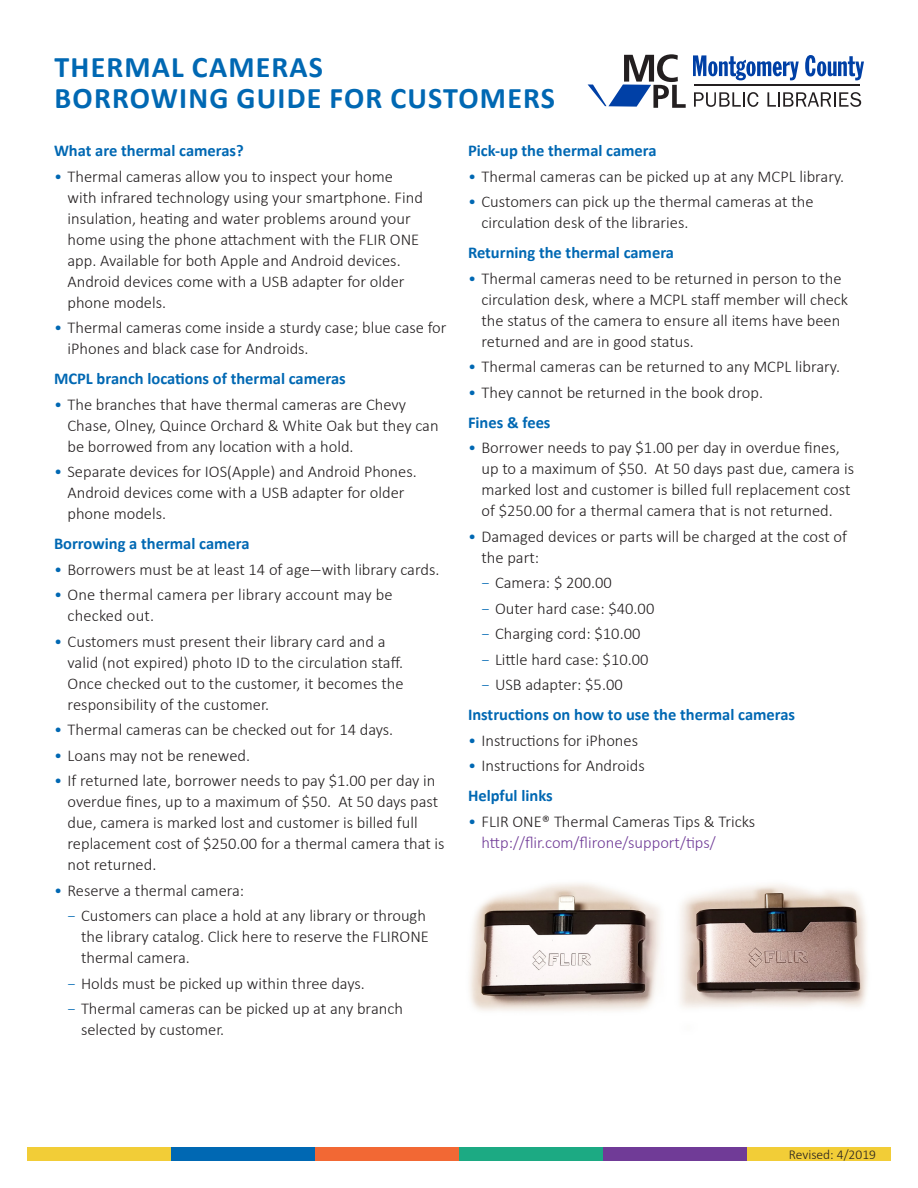
<style>
.page{position:relative;width:918px;height:1188px;background:#fff}
.page>*{position:absolute;margin:0;border:0;box-sizing:border-box;transform-origin:0 0}
.t1{font:700 30px "Calibri";letter-spacing:.04em;color:#0068b3}
.t2{font:300 16.5px/21px "Calibri";color:#231f20}
.body_bold{font:700 16.5px "Calibri";color:#0068b3}
.t3{font:300 16.5px/21px "Calibri";color:#703b97}
.t4{font:300 13.5px "Calibri";color:#231f20}
.s1{color:#0068b3}
.s2{color:#231f20}
</style>
<div class="page">
<img style="left:469px;top:883px;width:399px;height:128px">
<svg style="left:588px;top:54px;width:98px;height:54px"></svg>
<svg style="left:693px;top:55px;width:106px;height:25px"></svg>
<svg style="left:805px;top:55px;width:59px;height:25px"></svg>
<svg style="left:694px;top:92px;width:65px;height:15px"></svg>
<svg style="left:767px;top:92px;width:94px;height:15px"></svg>
<hr style="left:694px;top:85px;width:165px;height:1px;background:#231f20">
<div style="left:315px;top:1148px;width:144px;height:13px;background:#f26834"></div>
<div style="left:27px;top:1148px;width:144px;height:13px;background:#f2cd37"></div>
<div style="left:747px;top:1148px;width:144px;height:13px;background:#f2cd37"></div>
<div style="left:603px;top:1148px;width:144px;height:13px;background:#703b97"></div>
<div style="left:459px;top:1148px;width:144px;height:13px;background:#1caa83"></div>
<div style="left:171px;top:1148px;width:144px;height:13px;background:#0068b3"></div>
<p class="t1" style="left:55px;top:46px;width:270px">THERMAL CAMERAS</p>
<p class="t1" style="left:55px;top:77px;width:502px">BORROWING GUIDE FOR CUSTOMERS</p>
<p class="body_bold" style="left:54px;top:139px;width:191px">What are thermal cameras?</p>
<p class="t2" style="left:68px;top:166px;width:357px;text-indent:-14px"><span class="s1">•</span> Thermal cameras allow you to inspect your home with infrared technology using your smartphone. Find insulation, heating and water problems around your home using the phone attachment with the FLIR ONE app. Available for both Apple and Android devices.<br>Android devices come with a USB adapter for older phone models.</p>
<p class="t2" style="left:68px;top:317px;width:381px;text-indent:-14px"><span class="s1">•</span> Thermal cameras come inside a sturdy case; blue case for iPhones and black case for Androids.</p>
<p class="body_bold" style="left:54px;top:367px;width:293px">MCPL branch locations of thermal cameras</p>
<p class="t2" style="left:68px;top:394px;width:373px;text-indent:-14px"><span class="s1">•</span> The branches that have thermal cameras are Chevy<br>Chase, Olney, Quince Orchard &amp; White Oak but they can be borrowed from any location with a hold.</p>
<p class="t2" style="left:68px;top:461px;width:351px;text-indent:-14px"><span class="s1">•</span> Separate devices for IOS(Apple) and Android Phones.<br>Android devices come with a USB adapter for older phone models.</p>
<p class="body_bold" style="left:54px;top:532px;width:197px">Borrowing a thermal camera</p>
<p class="t2" style="left:54px;top:559px;width:387px"><span class="s1">•</span> Borrowers must be at least 14 of age—with library cards.</p>
<p class="t2" style="left:68px;top:584px;width:327px;text-indent:-14px"><span class="s1">•</span> One thermal camera per library account may be checked out.</p>
<p class="t2" style="left:68px;top:631px;width:338px;text-indent:-14px"><span class="s1">•</span> Customers must present their library card and a valid (not expired) photo ID to the circulation staff.<br>Once checked out to the customer, it becomes the responsibility of the customer.</p>
<p class="t2" style="left:54px;top:719px;width:341px"><span class="s1">•</span> Thermal cameras can be checked out for 14 days.</p>
<p class="t2" style="left:54px;top:745px;width:198px"><span class="s1">•</span> Loans may not be renewed.</p>
<p class="t2" style="left:68px;top:770px;width:379px;text-indent:-14px"><span class="s1">•</span> If returned late, borrower needs to pay $1.00 per day in overdue fines, up to a maximum of $50. At 50 days past due, camera is marked lost and customer is billed full replacement cost of $250.00 for a thermal camera that is not returned.</p>
<p class="t2" style="left:54px;top:880px;width:192px"><span class="s1">•</span> Reserve a thermal camera:</p>
<p class="t2" style="left:81px;top:905px;width:349px;text-indent:-14px"><span class="s1">−</span> Customers can place a hold at any library or through the library catalog. Click here to reserve the FLIRONE thermal camera.</p>
<p class="t2" style="left:68px;top:973px;width:299px"><span class="s1">−</span> Holds must be picked up within three days.</p>
<p class="t2" style="left:81px;top:998px;width:323px;text-indent:-14px"><span class="s1">−</span> Thermal cameras can be picked up at any branch selected by customer.</p>
<p class="body_bold" style="left:468px;top:139px;width:190px">Pick-up the thermal camera</p>
<p class="t2" style="left:468px;top:166px;width:378px"><span class="s1">•</span> Thermal cameras can be picked up at any MCPL library.</p>
<p class="t2" style="left:482px;top:191px;width:334px;text-indent:-14px"><span class="s1">•</span> Customers can pick up the thermal cameras at the circulation desk of the libraries.</p>
<p class="body_bold" style="left:468px;top:241px;width:208px">Returning the thermal camera</p>
<p class="t2" style="left:482px;top:268px;width:368px;text-indent:-14px"><span class="s1">•</span> Thermal cameras need to be returned in person to the circulation desk, where a MCPL staff member will check the status of the camera to ensure all items have been returned and are in good status.</p>
<p class="t2" style="left:468px;top:356px;width:374px"><span class="s1">•</span> Thermal cameras can be returned to any MCPL library.</p>
<p class="t2" style="left:468px;top:382px;width:297px"><span class="s1">•</span> They cannot be returned in the book drop.</p>
<p class="body_bold" style="left:468px;top:411px;width:84px">Fines &amp; fees</p>
<p class="t2" style="left:482px;top:437px;width:374px;text-indent:-14px"><span class="s1">•</span> Borrower needs to pay $1.00 per day in overdue fines, up to a maximum of $50. At 50 days past due, camera is marked lost and customer is billed full replacement cost of $250.00 for a thermal camera that is not returned.</p>
<p class="t2" style="left:482px;top:526px;width:367px;text-indent:-14px"><span class="s1">•</span> Damaged devices or parts will be charged at the cost of the part:</p>
<p class="t2" style="left:482px;top:572px;width:132px"><span class="s1">−</span> Camera: $ 200.00</p>
<p class="t2" style="left:482px;top:598px;width:174px"><span class="s1">−</span> Outer hard case: $40.00</p>
<p class="t2" style="left:482px;top:623px;width:160px"><span class="s1">−</span> Charging cord: $10.00</p>
<p class="t2" style="left:482px;top:649px;width:169px"><span class="s1">−</span> Little hard case: $10.00</p>
<p class="t2" style="left:482px;top:674px;width:143px"><span class="s1">−</span> USB adapter: $5.00</p>
<p class="body_bold" style="left:468px;top:703px;width:329px">Instructions on how to use the thermal cameras</p>
<p class="t2" style="left:468px;top:730px;width:172px"><span class="s1">•</span> Instructions for iPhones</p>
<p class="t2" style="left:468px;top:755px;width:178px"><span class="s1">•</span> Instructions for Androids</p>
<p class="body_bold" style="left:468px;top:784px;width:86px">Helpful links</p>
<p class="t3" style="left:482px;top:811px;width:275px;text-indent:-14px"><span class="s1">•</span> <span class="s2">FLIR ONE® Thermal Cameras Tips &amp; Tricks </span>http://flir.com/flirone/support/tips/</p>
<p class="t4" style="left:789px;top:1146px;width:89px">Revised: 4/2019</p>
</div>
